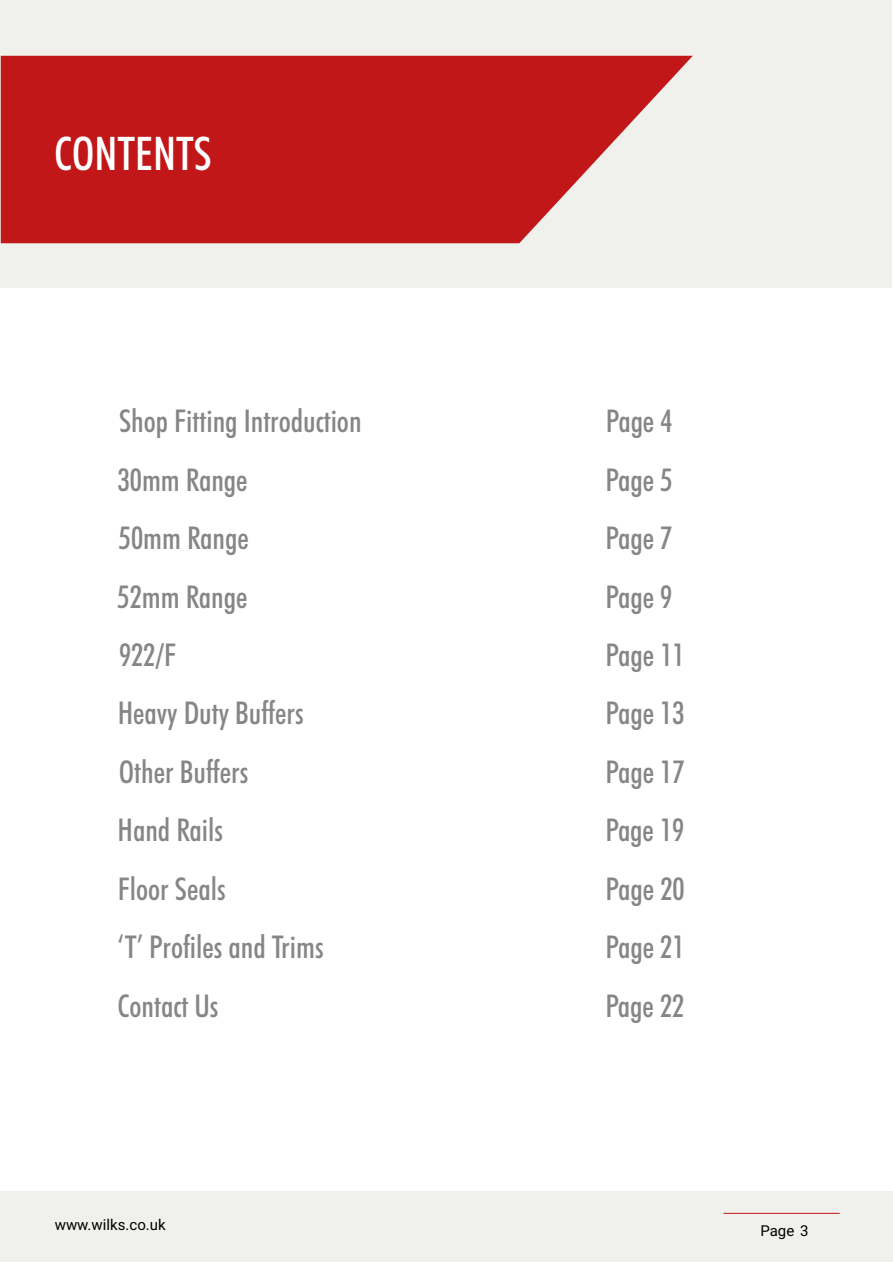
<style>
.page{position:relative;width:893px;height:1263px;background:#fff}
.page>*{position:absolute;margin:0;border:0;box-sizing:border-box;transform-origin:0 0}
.t1{font:500 condensed 46.5px "Futura BT";color:#fff}
.t2{font:500 condensed 31.5px/58.5px "Futura BT";color:#868685}
.t3{font:15px "Heebo";color:#000}
</style>
<div class="page">
<div style="left:0;top:0;width:892px;height:288px;background:#f0f0ed"></div>
<div style="left:0;top:1191px;width:893px;height:71px;background:#f0f0ed"></div>
<hr style="left:723px;top:1213px;width:117px;height:1px;background:#c41718">
<svg style="left:1px;top:56px;width:692px;height:187px;fill:#c21718"></svg>
<h1 class="t1" style="left:54px;top:125px;width:159px">CONTENTS</h1>
<p class="t2" style="left:118px;top:392px;width:245px">Shop Fitting Introduction<br>30mm Range</p>
<p class="t2" style="left:606px;top:392px;width:69px">Page 4<br>Page 5</p>
<p class="t2" style="left:118px;top:509px;width:133px">50mm Range<br>52mm Range</p>
<p class="t2" style="left:605px;top:509px;width:69px">Page 7<br>Page 9</p>
<p class="t2" style="left:118px;top:625px;width:187px">922/F<br>Heavy Duty Buffers</p>
<p class="t2" style="left:605px;top:625px;width:81px">Page 11<br>Page 13</p>
<p class="t2" style="left:118px;top:742px;width:132px">Other Buffers<br>Hand Rails</p>
<p class="t2" style="left:605px;top:742px;width:81px">Page 17<br>Page 19</p>
<p class="t2" style="left:118px;top:859px;width:109px">Floor Seals</p>
<p class="t2" style="left:606px;top:859px;width:81px">Page 20</p>
<p class="t2" style="left:118px;top:917px;width:207px">‘T’ Profiles and Trims</p>
<p class="t2" style="left:605px;top:917px;width:81px">Page 21</p>
<p class="t2" style="left:118px;top:977px;width:102px">Contact Us</p>
<p class="t2" style="left:605px;top:977px;width:81px">Page 22</p>
<p class="t3" style="left:55px;top:1214px;width:112px">www.wilks.co.uk</p>
<p class="t3" style="left:760px;top:1220px;width:50px">Page 3</p>
</div>
